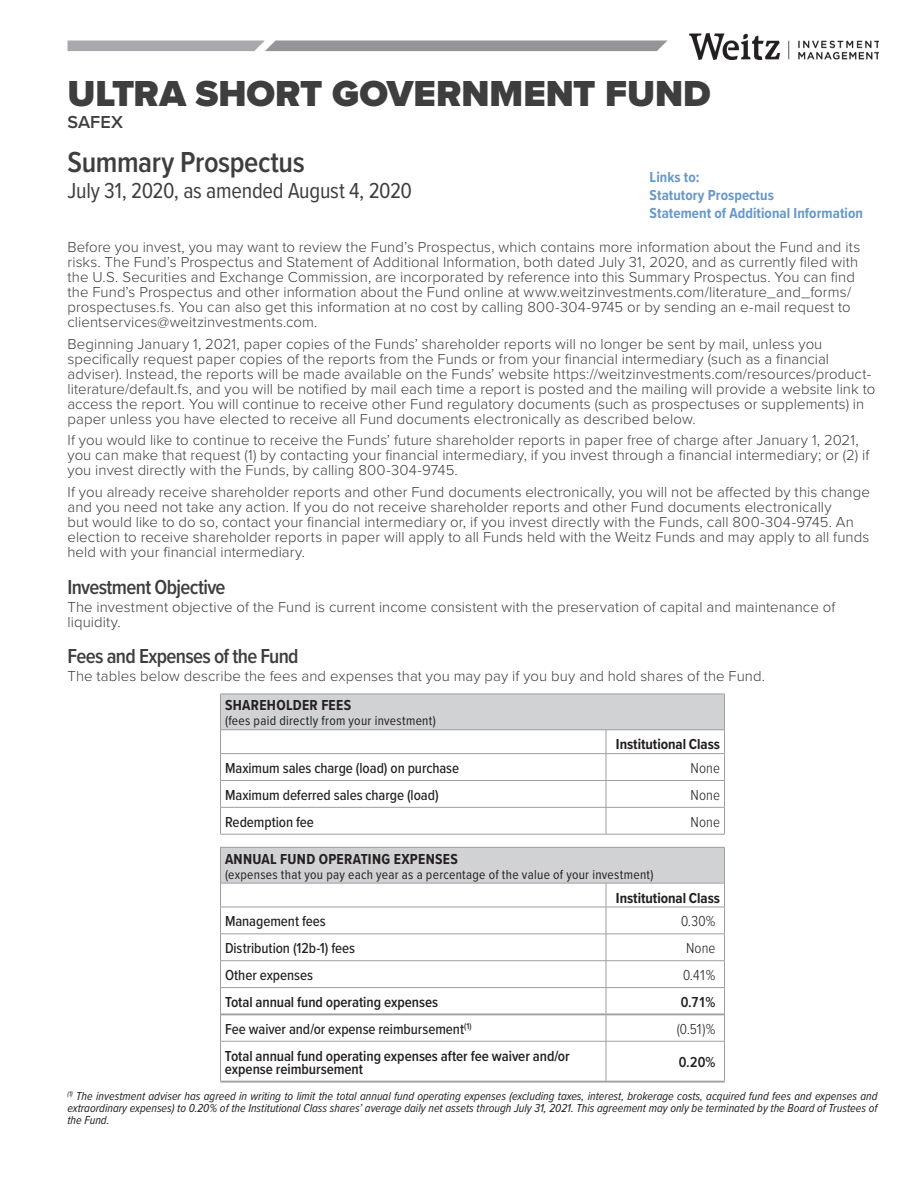
<style>
.page{position:relative;width:918px;height:1188px;background:#fff}
.page>*{position:absolute;margin:0;border:0;box-sizing:border-box;transform-origin:0 0}
.t1{font:900 37.5px "Proxima Nova";color:#3e3e3f}
.t2{font:600 30px "Proxima Nova Cond";letter-spacing:-.015em;color:#3e3e3f}
.t3{font:22.5px "Proxima Nova Cond";letter-spacing:-.01em;color:#3e3e3f}
.t4{font:600 21px "Proxima Nova Cond";letter-spacing:-.03em;color:#3e3e3f}
.t5{font:600 18px "Proxima Nova";letter-spacing:.005em;color:#3e3e3f}
.t6{font:300 15px/15px "Proxima Nova";letter-spacing:.005em;color:#3e3e3f}
.t7{font:500 15px "Proxima Nova Cond";letter-spacing:-.005em;color:#231f20}
.t8{font:600 15px/13.5px "Proxima Nova Cond";letter-spacing:-.005em;color:#231f20}
.t9{font:700 15px "Proxima Nova Cond";letter-spacing:.005em;color:#231f20}
.t10{font:700 15px/18px "Proxima Nova Cond";letter-spacing:.005em;color:#6898c7}
.t11{font:300 15px "Proxima Nova Cond";letter-spacing:.01em;color:#231f20}
.t12{font:13.5px "Proxima Nova Cond";letter-spacing:.02em;color:#231f20}
.t13{font:italic 12px/12px "Proxima Nova Cond";color:#231f20;text-align:justify}
</style>
<div class="page">
<svg style="left:68px;top:40px;width:600px;height:11px;background:#a1a2a5"></svg>
<img style="left:690px;top:34px;width:189px;height:26px">
<div style="left:220px;top:694px;width:504px;height:36px;background:#d1d2d4"></div>
<hr style="left:220px;top:694px;width:386px;height:1px;background:#9d9fa2">
<hr style="left:220px;top:694px;width:1px;height:36px;background:#9d9fa2">
<hr style="left:606px;top:694px;width:119px;height:1px;background:#9d9fa2">
<hr style="left:724px;top:694px;width:1px;height:36px;background:#9d9fa2">
<hr style="left:220px;top:730px;width:386px;height:1px;background:#9d9fa2">
<hr style="left:606px;top:730px;width:119px;height:1px;background:#9d9fa2">
<hr style="left:220px;top:753px;width:386px;height:1px;background:#9d9fa2">
<hr style="left:606px;top:753px;width:119px;height:1px;background:#9d9fa2">
<hr style="left:220px;top:780px;width:386px;height:1px;background:#9d9fa2">
<hr style="left:606px;top:780px;width:119px;height:1px;background:#9d9fa2">
<hr style="left:220px;top:807px;width:386px;height:1px;background:#9d9fa2">
<svg style="left:220px;top:731px;width:1px;height:103px"></svg>
<hr style="left:606px;top:807px;width:119px;height:1px;background:#9d9fa2">
<svg style="left:606px;top:730px;width:1px;height:104px"></svg>
<svg style="left:724px;top:731px;width:1px;height:103px"></svg>
<hr style="left:220px;top:834px;width:505px;height:1px;background:#9d9fa2">
<div style="left:220px;top:847px;width:504px;height:36px;background:#d1d2d4"></div>
<hr style="left:220px;top:847px;width:386px;height:1px;background:#9d9fa2">
<hr style="left:220px;top:847px;width:1px;height:36px;background:#9d9fa2">
<hr style="left:606px;top:847px;width:119px;height:1px;background:#9d9fa2">
<hr style="left:724px;top:847px;width:1px;height:36px;background:#9d9fa2">
<hr style="left:220px;top:883px;width:386px;height:1px;background:#9d9fa2">
<hr style="left:606px;top:883px;width:119px;height:1px;background:#9d9fa2">
<hr style="left:220px;top:907px;width:386px;height:1px;background:#9d9fa2">
<hr style="left:606px;top:907px;width:119px;height:1px;background:#9d9fa2">
<hr style="left:220px;top:934px;width:386px;height:1px;background:#9d9fa2">
<hr style="left:606px;top:934px;width:119px;height:1px;background:#9d9fa2">
<hr style="left:220px;top:960px;width:386px;height:1px;background:#9d9fa2">
<hr style="left:606px;top:960px;width:119px;height:1px;background:#9d9fa2">
<hr style="left:220px;top:987px;width:386px;height:1px;background:#9d9fa2">
<hr style="left:606px;top:987px;width:119px;height:1px;background:#9d9fa2">
<svg style="left:220px;top:883px;width:1px;height:158px"></svg>
<svg style="left:606px;top:883px;width:1px;height:158px"></svg>
<svg style="left:724px;top:883px;width:1px;height:158px"></svg>
<hr style="left:220px;top:1041px;width:386px;height:1px;background:#9d9fa2">
<hr style="left:220px;top:1041px;width:1px;height:40px;background:#9d9fa2">
<hr style="left:606px;top:1041px;width:119px;height:1px;background:#9d9fa2">
<hr style="left:606px;top:1041px;width:1px;height:40px;background:#9d9fa2">
<hr style="left:724px;top:1041px;width:1px;height:40px;background:#9d9fa2">
<hr style="left:221px;top:1013px;width:503px;height:2px;background:#9d9fa2">
<hr style="left:220px;top:1081px;width:505px;height:2px;background:#9d9fa2">
<h1 class="t1" style="left:68px;top:81px;width:645px">ULTRA SHORT GOVERNMENT FUND</h1>
<p class="t5" style="left:68px;top:116px;width:57px">SAFEX</p>
<h2 class="t2" style="left:68px;top:152px;width:239px">Summary Prospectus</h2>
<h3 class="t3" style="left:68px;top:182px;width:346px">July 31, 2020, as amended August 4, 2020</h3>
<p class="t6" style="left:68px;top:241px;width:794px">Before you invest, you may want to review the Fund’s Prospectus, which contains more information about the Fund and its risks. The Fund’s Prospectus and Statement of Additional Information, both dated July 31, 2020, and as currently filed with the U.S. Securities and Exchange Commis sion, are incorporated by reference into this Summary Prospectus. You can find the Fund’s Prospectus and other information about the Fund online at www.weitzinvestments.com/literature_and_forms/ prospectuses.fs. You can also get this i nformation at no cost by calling 800-304-9745 or by sending an e-mail request to clientservices@weitzinvestments.com.</p>
<p class="t6" style="left:67px;top:337px;width:809px">Beginning January 1, 2021, paper copies of the Funds’ shareholder reports will no longer be sent by mail, unless you specifically request paper copies of the reports from the Funds or from your financial intermediary (such as a financial adviser). Instead, the reports will be made available on the Funds’ website https://weitzinvestments.com/resources/product&shy;literature/default.fs, and you will be notified by mail each time a report is posted and the mailing will provide a website link to access the report. You will continue to receive other Fund regulatory documents (such as prospectuses or supplements) in paper unless you have elected to receive all Fund documents electronically as described below.</p>
<p class="t6" style="left:67px;top:434px;width:804px">If you would like to continue to receive the Funds’ future shareholder reports in paper free of charge after January 1, 2021, you can make that request (1) by contacting your financial intermediary, if you invest through a financial intermediary; or (2) if you invest directly with the Funds, by calling 800-304-9745.</p>
<p class="t6" style="left:68px;top:486px;width:804px">If you already receive shareholder reports and other Fund documents electronically, you will not be affected by this change and you need not take any action. If you do not receive shareholder reports and other Fund documents electronically<br>but would like to do so, contact your financial intermediary or, if you invest directly with the Funds, call 800-304-9745. An election to receive shareholder reports in paper will apply to all Funds held with the Weitz Funds and may apply to all funds held with your financial intermediary.</p>
<h3 class="t4" style="left:68px;top:579px;width:159px">Investment Objective</h3>
<p class="t6" style="left:68px;top:600px;width:769px">The investment objective of the Fund is current income consistent with the preservation of capital and maintenance of liquidity.</p>
<h3 class="t4" style="left:68px;top:649px;width:233px">Fees and Expenses of the Fund</h3>
<p class="t6" style="left:68px;top:670px;width:699px">The tables below describe the fees and expenses that you may pay if you buy and hold shares of the Fund.</p>
<p class="t9" style="left:225px;top:694px;width:128px">SHAREHOLDER FEES</p>
<p class="t12" style="left:225px;top:716px;width:212px">(fees paid directly from your investment)</p>
<p class="t9" style="left:616px;top:733px;width:106px">Institutional Class</p>
<p class="t7" style="left:225px;top:763px;width:236px">Maximum sales charge (load) on purchase</p>
<p class="t11" style="left:691px;top:763px;width:31px">None</p>
<p class="t7" style="left:225px;top:790px;width:215px">Maximum deferred sales charge (load)</p>
<p class="t11" style="left:691px;top:790px;width:31px">None</p>
<p class="t7" style="left:225px;top:817px;width:90px">Redemption fee</p>
<p class="t11" style="left:691px;top:817px;width:31px">None</p>
<p class="t9" style="left:225px;top:848px;width:234px">ANNUAL FUND OPERATING EXPENSES</p>
<p class="t12" style="left:225px;top:870px;width:430px">(expenses that you pay each year as a percentage of the value of your investment)</p>
<p class="t9" style="left:616px;top:886px;width:106px">Institutional Class</p>
<p class="t7" style="left:225px;top:916px;width:102px">Management fees</p>
<p class="t11" style="left:681px;top:916px;width:36px">0.30%</p>
<p class="t7" style="left:225px;top:943px;width:132px">Distribution (12b-1) fees</p>
<p class="t11" style="left:686px;top:943px;width:31px">None</p>
<p class="t7" style="left:225px;top:970px;width:90px">Other expenses</p>
<p class="t11" style="left:683px;top:970px;width:34px">0.41%</p>
<p class="t8" style="left:225px;top:996px;width:215px">Total annual fund operating expenses</p>
<p class="t8" style="left:681px;top:996px;width:36px">0.71%</p>
<p class="t7" style="left:225px;top:1024px;width:248px">Fee waiver and/or expense reimbursement<sup>(1)</sup></p>
<p class="t11" style="left:677px;top:1024px;width:40px">(0.51)%</p>
<p class="t8" style="left:225px;top:1050px;width:346px">Total annual fund operating expenses after fee waiver and/or expense reimbursement</p>
<p class="t8" style="left:679px;top:1057px;width:38px">0.20%</p>
<p class="t13" style="left:67px;top:1091px;width:812px"><sup>(1)</sup> The investment adviser has agreed in writing to limit the total annual fund operating expenses (excluding taxes, interest, brokerage costs, acquired fund fees and expenses and extraordinary expenses) to 0.20% of the Institutional Class shares’ average daily net assets through July 31, 2021. This agreement may only be terminated by the Board of Trustees of the Fund.</p>
<p class="t10" style="left:650px;top:168px;width:215px">Links to:<br>Statutory Prospectus<br>Statement of Additional Information</p>
</div>
